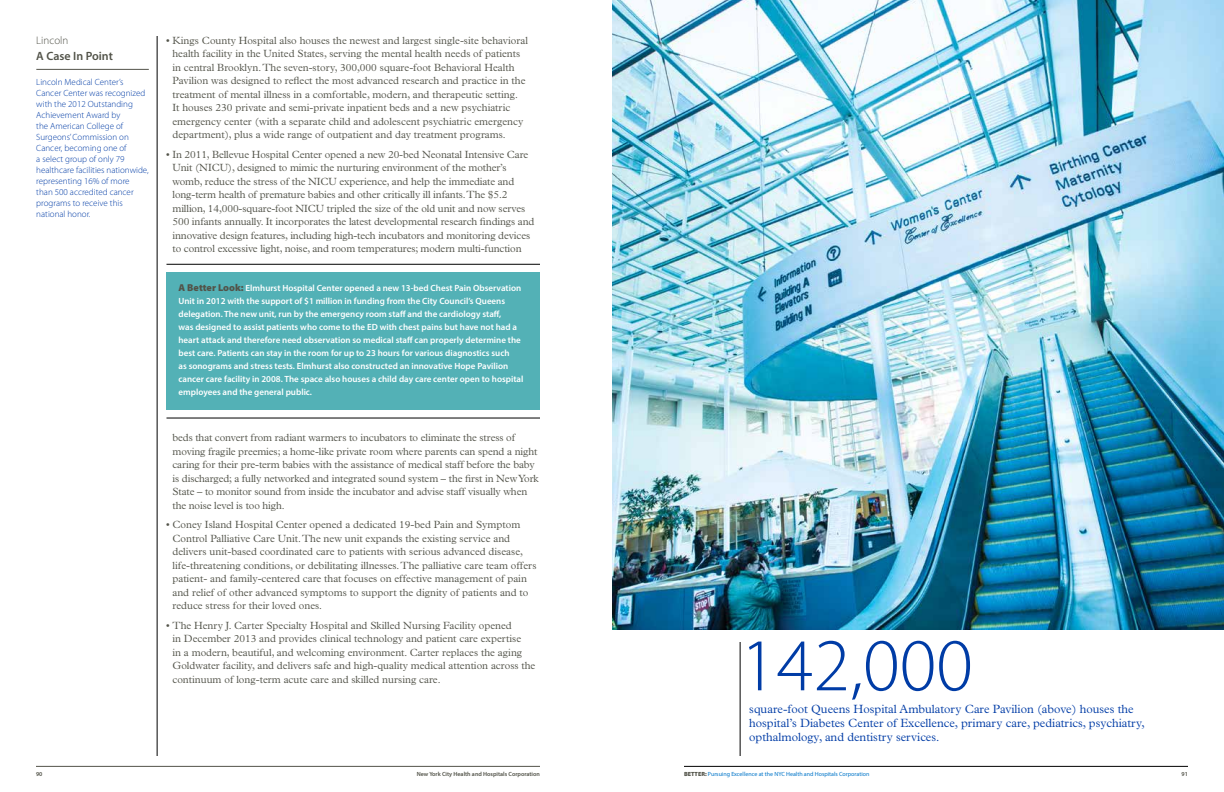
<style>
.page{position:relative;width:1224px;height:792px;background:#fff}
.page>*{position:absolute;margin:0;border:0;box-sizing:border-box;transform-origin:0 0}
.t1{font:300 75px "Myriad Pro";color:#003ca6}
.t2{font:300 12px/14px "Plantin";color:#003ca6}
.t3{font:600 12px "Myriad Pro";color:#525349}
.t4{font:300 11px "Myriad Pro";color:#525349}
.t5{font:300 10.5px/13.5px "Plantin";color:#525349}
.t6{font:600 9px/13px "Myriad Pro";color:#fff}
.t7{font:300 9px/11px "Myriad Pro";color:#003ca6}
.t8{font:6px "Myriad Pro";color:#0075c9}
.t9{font:600 6px "Myriad Pro";color:#525349}
.s1{font-weight:900;font-size:10px;color:#525349}
.s2{font-weight:900;color:#525349}
</style>
<div class="page">
<hr style="left:684px;top:766px;width:504px;height:1px;background:#000">
<hr style="left:36px;top:766px;width:504px;height:1px;background:#525349">
<hr style="left:157px;top:36px;width:1px;height:720px;background:#000">
<hr style="left:740px;top:642px;width:1px;height:114px;background:#000">
<div style="left:166px;top:272px;width:374px;height:138px;background:#53b1b6"></div>
<hr style="left:166px;top:264px;width:374px;height:1px;background:#000">
<hr style="left:166px;top:418px;width:374px;height:1px;background:#000">
<hr style="left:36px;top:69px;width:113px;height:1px;background:#525349">
<img style="left:612px;top:0;width:612px;height:630px">
<p class="t4" style="left:36px;top:34px;width:34px">Lincoln</p>
<p class="t3" style="left:36px;top:49px;width:78px">A Case In Point</p>
<p class="t7" style="left:36px;top:77px;width:114px">Lincoln Medical Center’s<br>Cancer Center was recognized with the 2012 Outstanding<br>Achievement Award by<br>the American College of<br>Surgeons’ Commission on<br>Cancer, becoming one of<br>a select group of only 79 healthcare facilities nationwide, representing 16% of more<br>than 500 accredited cancer programs to receive this national honor.</p>
<p class="t5" style="left:172px;top:34px;width:357px;text-indent:-6px">• Kings County Hospital also houses the newest and largest single-site behavioral health facility in the United States, serving the mental health needs of patients in central Brooklyn. The seven-story, 300,000 square-foot Behavioral Health Pavilion was designed to reflect the most advanced research and practice in the treatment of mental illness in a comfortable, modern, and therapeutic setting.<br>It houses 230 private and semi-private inpatient beds and a new psychiatric emergency center (with a separate child and adolescent psychiatric emergency department), plus a wide range of outpatient and day treatment programs.</p>
<p class="t5" style="left:172px;top:148px;width:364px;text-indent:-6px">• In 2011, Bellevue Hospital Center opened a new 20-bed Neonatal Intensive Care Unit (NICU), designed to mimic the nurturing environment of the mother’s womb, reduce the stress of the NICU experience, and help the immediate and long-term health of premature babies and other critically ill infants. The $5.2 million, 14,000-square-foot NICU tripled the size of the old unit and now serves 500 infants annually. It incorporates the latest developmental research findings and innovative design features, including high-tech incubators and monitoring devices to control excessive light, noise, and room temperatures; modern multi-function</p>
<p class="t6" style="left:178px;top:282px;width:346px"><span class="s1">A Better Look:</span> Elmhurst Hospital Center opened a new 13-bed Chest Pain Observation Unit in 2012 with the support of $1 million in funding from the City Council’s Queens delegation. The new unit, run by the emergency room staff and the cardiology staff,<br>was designed to assist patients who come to the ED with chest pains but have not had a heart attack and therefore need observation so medical staff can properly determine the best care. Patients can stay in the room for up to 23 hours for various diagnostics such<br>as sonograms and stress tests. Elmhurst also constructed an innovative Hope Pavilion cancer care facility in 2008. The space also houses a child day care center open to hospital employees and the general public.</p>
<p class="t5" style="left:172px;top:431px;width:368px">beds that convert from radiant warmers to incubators to eliminate the stress of moving fragile preemies; a home-like private room where parents can spend a night caring for their pre-term babies with the assistance of medical staff before the baby is discharged; a fully networked and integrated sound system – the first in New York State – to monitor sound from inside the incubator and advise staff visually when the noise level is too high.</p>
<p class="t5" style="left:172px;top:518px;width:366px;text-indent:-6px">• Coney Island Hospital Center opened a dedicated 19-bed Pain and Symptom Control Palliative Care Unit. The new unit expands the existing service and delivers unit-based coordinated care to patients with serious advanced disease, life-threatening conditions, or debilitating illnesses. The palliative care team offers patient- and family-centered care that focuses on effective management of pain and relief of other advanced symptoms to support the dignity of patients and to reduce stress for their loved ones.</p>
<p class="t5" style="left:172px;top:619px;width:364px;text-indent:-6px">• The Henry J. Carter Specialty Hospital and Skilled Nursing Facility opened<br>in December 2013 and provides clinical technology and patient care expertise<br>in a modern, beautiful, and welcoming environment. Carter replaces the aging Goldwater facility, and delivers safe and high-quality medical attention across the continuum of long-term acute care and skilled nursing care.</p>
<h1 class="t1" style="left:740px;top:620px;width:234px">142,000</h1>
<p class="t2" style="left:749px;top:702px;width:397px">square-foot Queens Hospital Ambulatory Care Pavilion (above) houses the hospital’s Diabetes Center of Excellence, primary care, pediatrics, psychiatry, opthalmology, and dentistry services.</p>
<p class="t9" style="left:36px;top:770px;width:8px">90</p>
<p class="t9" style="left:417px;top:770px;width:125px">New York City Health and Hospitals Corporation</p>
<p class="t8" style="left:684px;top:770px;width:187px"><span class="s2">BETTER:</span> Pursuing Excellence at the NYC Health and Hospitals Corporation</p>
<p class="t9" style="left:1182px;top:770px;width:8px">91</p>
</div>
